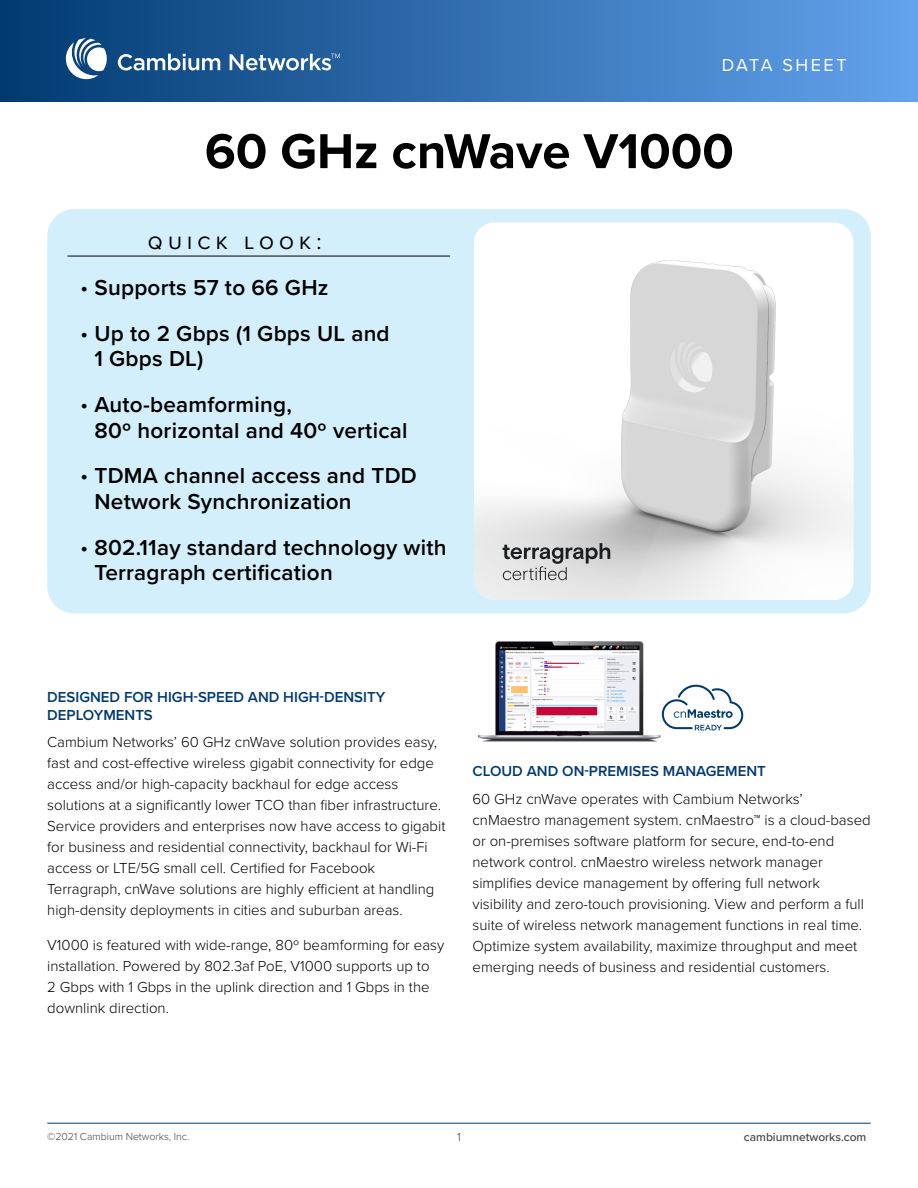
<style>
.page{position:relative;width:918px;height:1188px;background:#fff}
.page>*{position:absolute;margin:0;border:0;box-sizing:border-box;transform-origin:0 0}
.t1{font:700 50.85px "Proxima Nova";color:#000}
.t2{font:600 22.5px/25.5px "Proxima Nova";letter-spacing:.01em;color:#000}
.t3{font:22.5px "Proxima Nova";letter-spacing:.23em;color:#000}
.t4{font:18px "Proxima Nova";letter-spacing:.14em;color:#fff}
.t5{font:300 15px/21px "Proxima Nova";color:#000}
.t6{font:600 15px/18px "Proxima Nova";color:#003a70}
.t7{font:500 12px "Proxima Nova";color:#414042}
.t8{font:300 12px "Proxima Nova";color:#414042}
.t9{font:300 10.5px "Proxima Nova";color:#414042}
.s1{font-family:"Myriad Pro";font-weight:400}
</style>
<div class="page">
<div style="left:0;top:0;width:918px;height:102px;background:linear-gradient(to right,#003a70,#63a2ed)"></div>
<hr style="left:47px;top:1123px;width:824px;height:1px;background:#003a70">
<svg style="left:118px;top:54px;width:102px;height:16px"></svg>
<svg style="left:230px;top:54px;width:110px;height:16px"></svg>
<svg style="left:66px;top:38px;width:41px;height:41px"></svg>
<div style="left:47px;top:209px;width:824px;height:404px;background:#d4effc;border-radius:27px"></div>
<hr style="left:68px;top:256px;width:382px;height:1px;background:#000">
<svg style="left:668px;top:685px;width:75px;height:45px"></svg>
<img style="left:474px;top:222px;width:380px;height:378px">
<svg style="left:503px;top:543px;width:107px;height:37px;background:#b2b2b3"></svg>
<img style="left:478px;top:641px;width:190px;height:101px">
<p class="t4" style="left:722px;top:52px;width:126px">DATA SHEET</p>
<p class="t1" style="left:205px;top:113px;width:531px">60 GHz cnWave V1000</p>
<p class="t3" style="left:148px;top:225px;width:175px">quick look:</p>
<p class="t2" style="left:81px;top:274px;width:249px"><span class="s1">•</span> Supports 57 to 66 GHz</p>
<p class="t2" style="left:94px;top:320px;width:297px;text-indent:-14px"><span class="s1">•</span> Up to 2 Gbps (1 Gbps UL and<br>1 Gbps DL)</p>
<p class="t2" style="left:94px;top:391px;width:314px;text-indent:-14px"><span class="s1">•</span> Auto-beamforming,<br>80º horizontal and 40º vertical</p>
<p class="t2" style="left:94px;top:463px;width:324px;text-indent:-14px"><span class="s1">•</span> TDMA channel access and TDD<br>Network Synchronization</p>
<p class="t2" style="left:94px;top:534px;width:354px;text-indent:-14px"><span class="s1">•</span> 802.11ay standard technology with<br>Terragraph certification</p>
<p class="t6" style="left:47px;top:687px;width:340px">DESIGNED FOR HIGH-SPEED AND HIGH-DENSITY<br>DEPLOYMENTS</p>
<p class="t5" style="left:47px;top:731px;width:400px">Cambium Networks’ 60 GHz cnWave solution provides easy, fast and cost-effective wireless gigabit connectivity for edge access and/or high-capacity backhaul for edge access solutions at a significantly lower TCO than fiber infrastructure.<br>Service providers and enterprises now have access to gigabit for business and residential connectivity, backhaul for Wi-Fi access or LTE/5G small cell. Certified for Facebook Terragraph, cnWave solutions are highly efficient at handling high-density deployments in cities and suburban areas.</p>
<p class="t5" style="left:47px;top:933px;width:399px">V1000 is featured with wide-range, 80º beamforming for easy installation. Powered by 802.3af PoE, V1000 supports up to<br>2 Gbps with 1 Gbps in the uplink direction and 1 Gbps in the downlink direction.</p>
<p class="t6" style="left:472px;top:762px;width:295px">CLOUD AND ON-PREMISES MANAGEMENT</p>
<p class="t5" style="left:472px;top:788px;width:400px">60 GHz cnWave operates with Cambium Networks’ cnMaestro management system. cnMaestro™ is a cloud-based or on-premises software platform for secure, end-to-end network control. cnMaestro wireless network manager simplifies device management by offering full network visibility and zero-touch provisioning. View and perform a full suite of wireless network management functions in real time.<br>Optimize system availability, maximize throughput and meet emerging needs of business and residential customers.</p>
<p class="t9" style="left:47px;top:1128px;width:144px">©2021 Cambium Networks, Inc.</p>
<p class="t8" style="left:457px;top:1128px;width:5px">1</p>
<p class="t7" style="left:744px;top:1128px;width:124px">cambiumnetworks.com</p>
</div>
